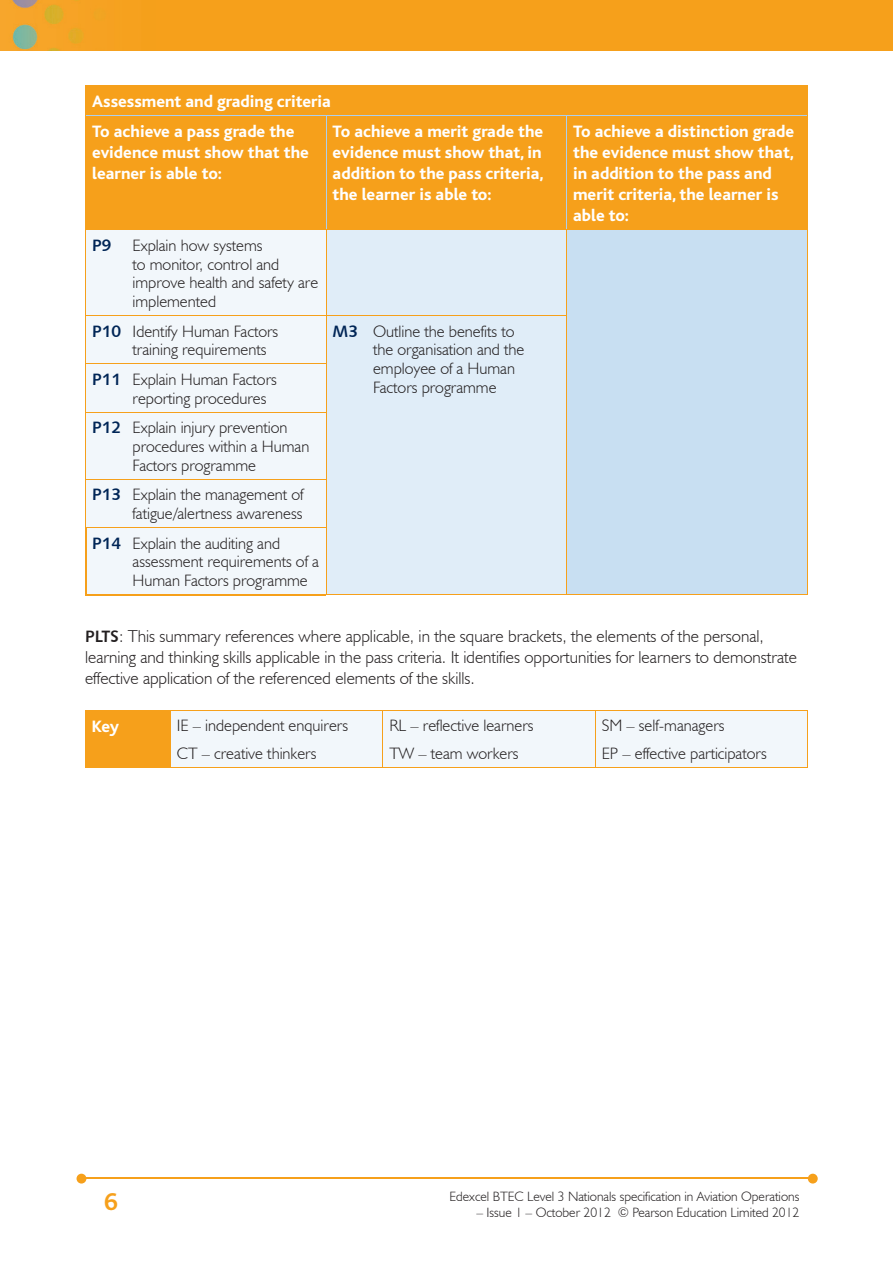
<style>
.page{position:relative;width:893px;height:1263px;background:#fff}
.page>*{position:absolute;margin:0;border:0;box-sizing:border-box;transform-origin:0 0}
.t1{font:700 25.5px "Bliss";color:#f6a01b}
.t2{font:800 17.25px/21px "Bliss";color:#fff}
.t3{font:300 17.25px/21px "Humanist 521 BT";color:#231f20}
.t4{font:300 16.5px/18.8px "Humanist 521 BT";color:#231f20}
.t5{font:16.5px "Humanist 531 BT Bold A";color:#002556}
.t6{font:300 13.5px "Humanist 521 BT";color:#231f20}
.s1{font-family:"Humanist 531 BT Bold A";font-weight:400;color:#002556}
.s2{font-family:"Humanist 531 BT Bold A";font-weight:400;font-size:16.5px}
</style>
<div class="page">
<img style="left:0;top:0;width:893px;height:51px">
<hr style="left:82px;top:1178px;width:728px;height:1px;background:#f6a01b">
<svg style="left:808px;top:1174px;width:10px;height:9px"></svg>
<svg style="left:77px;top:1174px;width:9px;height:9px"></svg>
<div style="left:86px;top:86px;width:721px;height:143px;background:#f6a01b"></div>
<div style="left:86px;top:230px;width:240px;height:364px;background:#f2f7fb"></div>
<div style="left:327px;top:230px;width:239px;height:364px;background:#e0edf8"></div>
<div style="left:567px;top:230px;width:240px;height:365px;background:#c8dff2"></div>
<hr style="left:85px;top:528px;width:2px;height:66px;background:#f6a01b">
<hr style="left:85px;top:594px;width:241px;height:1px;background:#f6a01b">
<hr style="left:85px;top:85px;width:241px;height:1px;background:#f6a01b">
<hr style="left:85px;top:86px;width:1px;height:30px;background:#f6a01b">
<hr style="left:326px;top:85px;width:241px;height:1px;background:#f6a01b">
<hr style="left:567px;top:85px;width:240px;height:1px;background:#f6a01b">
<hr style="left:807px;top:86px;width:1px;height:30px;background:#f6a01b">
<hr style="left:85px;top:116px;width:1px;height:113px;background:#f6a01b">
<hr style="left:807px;top:116px;width:1px;height:113px;background:#f6a01b">
<hr style="left:86px;top:115px;width:240px;height:1px;background:#accfed">
<hr style="left:326px;top:115px;width:241px;height:1px;background:#accfed">
<hr style="left:326px;top:116px;width:1px;height:113px;background:#accfed">
<hr style="left:567px;top:115px;width:240px;height:1px;background:#accfed">
<hr style="left:566px;top:116px;width:1px;height:113px;background:#accfed">
<hr style="left:85px;top:229px;width:241px;height:1px;background:#f6a01b">
<hr style="left:85px;top:230px;width:1px;height:85px;background:#f6a01b">
<hr style="left:326px;top:229px;width:241px;height:1px;background:#f6a01b">
<hr style="left:326px;top:230px;width:1px;height:85px;background:#f6a01b">
<hr style="left:567px;top:229px;width:240px;height:1px;background:#f6a01b">
<hr style="left:566px;top:230px;width:1px;height:85px;background:#f6a01b">
<hr style="left:807px;top:230px;width:1px;height:86px;background:#f6a01b">
<hr style="left:85px;top:315px;width:241px;height:1px;background:#f6a01b">
<hr style="left:85px;top:316px;width:1px;height:48px;background:#f6a01b">
<hr style="left:326px;top:315px;width:241px;height:1px;background:#f6a01b">
<hr style="left:326px;top:316px;width:1px;height:48px;background:#f6a01b">
<hr style="left:566px;top:316px;width:1px;height:48px;background:#f6a01b">
<hr style="left:807px;top:316px;width:1px;height:48px;background:#f6a01b">
<hr style="left:85px;top:364px;width:242px;height:1px;background:#f6a01b">
<hr style="left:85px;top:364px;width:1px;height:48px;background:#f6a01b">
<hr style="left:326px;top:364px;width:1px;height:48px;background:#f6a01b">
<hr style="left:566px;top:364px;width:1px;height:48px;background:#f6a01b">
<hr style="left:807px;top:364px;width:1px;height:48px;background:#f6a01b">
<hr style="left:85px;top:412px;width:242px;height:1px;background:#f6a01b">
<hr style="left:85px;top:413px;width:1px;height:66px;background:#f6a01b">
<hr style="left:326px;top:413px;width:1px;height:66px;background:#f6a01b">
<hr style="left:566px;top:412px;width:1px;height:67px;background:#f6a01b">
<hr style="left:807px;top:412px;width:1px;height:67px;background:#f6a01b">
<hr style="left:85px;top:479px;width:242px;height:1px;background:#f6a01b">
<hr style="left:85px;top:480px;width:1px;height:47px;background:#f6a01b">
<hr style="left:326px;top:480px;width:1px;height:47px;background:#f6a01b">
<hr style="left:566px;top:479px;width:1px;height:49px;background:#f6a01b">
<hr style="left:807px;top:479px;width:1px;height:49px;background:#f6a01b">
<hr style="left:85px;top:527px;width:242px;height:1px;background:#f6a01b">
<hr style="left:326px;top:528px;width:1px;height:66px;background:#f6a01b">
<hr style="left:566px;top:528px;width:1px;height:66px;background:#f6a01b">
<hr style="left:807px;top:528px;width:1px;height:66px;background:#f6a01b">
<hr style="left:326px;top:594px;width:241px;height:1px;background:#f6a01b">
<hr style="left:567px;top:594px;width:240px;height:1px;background:#f6a01b">
<div style="left:85px;top:710px;width:85px;height:57px;background:#f6a01b"></div>
<div style="left:171px;top:711px;width:636px;height:56px;background:#f2f7fb"></div>
<hr style="left:85px;top:767px;width:85px;height:1px;background:#f6a01b">
<hr style="left:170px;top:767px;width:213px;height:1px;background:#f6a01b">
<hr style="left:383px;top:767px;width:212px;height:1px;background:#f6a01b">
<hr style="left:595px;top:767px;width:213px;height:1px;background:#f6a01b">
<hr style="left:170px;top:711px;width:1px;height:56px;background:#f6a01b">
<hr style="left:383px;top:711px;width:1px;height:56px;background:#f6a01b">
<hr style="left:595px;top:711px;width:1px;height:56px;background:#f6a01b">
<hr style="left:807px;top:711px;width:1px;height:56px;background:#f6a01b">
<hr style="left:170px;top:710px;width:213px;height:1px;background:#f6a01b">
<hr style="left:383px;top:710px;width:212px;height:1px;background:#f6a01b">
<hr style="left:595px;top:710px;width:213px;height:1px;background:#f6a01b">
<p class="t2" style="left:92px;top:87px;width:240px;line-height:30.2px">Assessment and grading criteria<br>To achieve a pass grade the</p>
<p class="t2" style="left:92px;top:143px;width:218px">evidence must show that the learner is able to:</p>
<p class="t2" style="left:333px;top:122px;width:213px;text-align:justify">To achieve a merit grade the evidence must show that, in addition to the pass criteria, the learner is able to:</p>
<p class="t2" style="left:573px;top:121px;width:223px">To achieve a distinction grade the evidence must show that, in addition to the pass and merit criteria, the learner is able to:</p>
<p class="t5" style="left:92px;top:235px;width:21px">P9</p>
<p class="t4" style="left:133px;top:236px;width:187px">Explain how systems<br>to monitor, control and improve health and safety are implemented</p>
<p class="t4" style="left:133px;top:321px;width:147px;text-indent:-40px"><span class="s1">P10</span> Identify Human Factors training requirements</p>
<p class="t4" style="left:373px;top:321px;width:153px;text-indent:-40px"><span class="s1">M3</span> Outline the benefits to the organisation and the employee of a Human<br>Factors programme</p>
<p class="t4" style="left:133px;top:370px;width:146px;text-indent:-40px"><span class="s1">P11</span> Explain Human Factors reporting procedures</p>
<p class="t4" style="left:133px;top:418px;width:178px;text-indent:-40px"><span class="s1">P12</span> Explain injury prevention procedures within a Human<br>Factors programme</p>
<p class="t4" style="left:92px;top:485px;width:213px;text-align:right"><span class="s1">P13</span> Explain the management of fatigue/alertness awareness</p>
<p class="t4" style="left:133px;top:533px;width:188px;text-indent:-40px"><span class="s1">P14</span> Explain the auditing and assessment requirements of a<br>Human Factors programme</p>
<p class="t3" style="left:85px;top:625px;width:713px"><span class="s2">PLTS</span>: This summary references where applicable, in the square brackets, the elements of the personal, learning and thinking skills applicable in the pass criteria. It identifies opportunities for learners to demonstrate effective application of the referenced elements of the skills.</p>
<p class="t2" style="left:92px;top:716px;width:29px">Key</p>
<p class="t4" style="left:177px;top:712px;width:173px;line-height:27.3px">IE – independent enquirers<br>CT – creative thinkers</p>
<p class="t4" style="left:389px;top:712px;width:146px;line-height:27.3px">RL – reflective learners<br>TW – team workers</p>
<p class="t4" style="left:602px;top:712px;width:166px;line-height:27.3px">SM – self-managers<br>EP – effective participators</p>
<h1 class="t1" style="left:104px;top:1188px;width:15px">6</h1>
<p class="t6" style="left:450px;top:1188px;width:351px">Edexcel BTEC Level 3 Nationals specification in Aviation Operations</p>
<p class="t6" style="left:476px;top:1204px;width:325px">– Issue 1 – October 2012 © Pearson Education Limited 2012</p>
</div>
